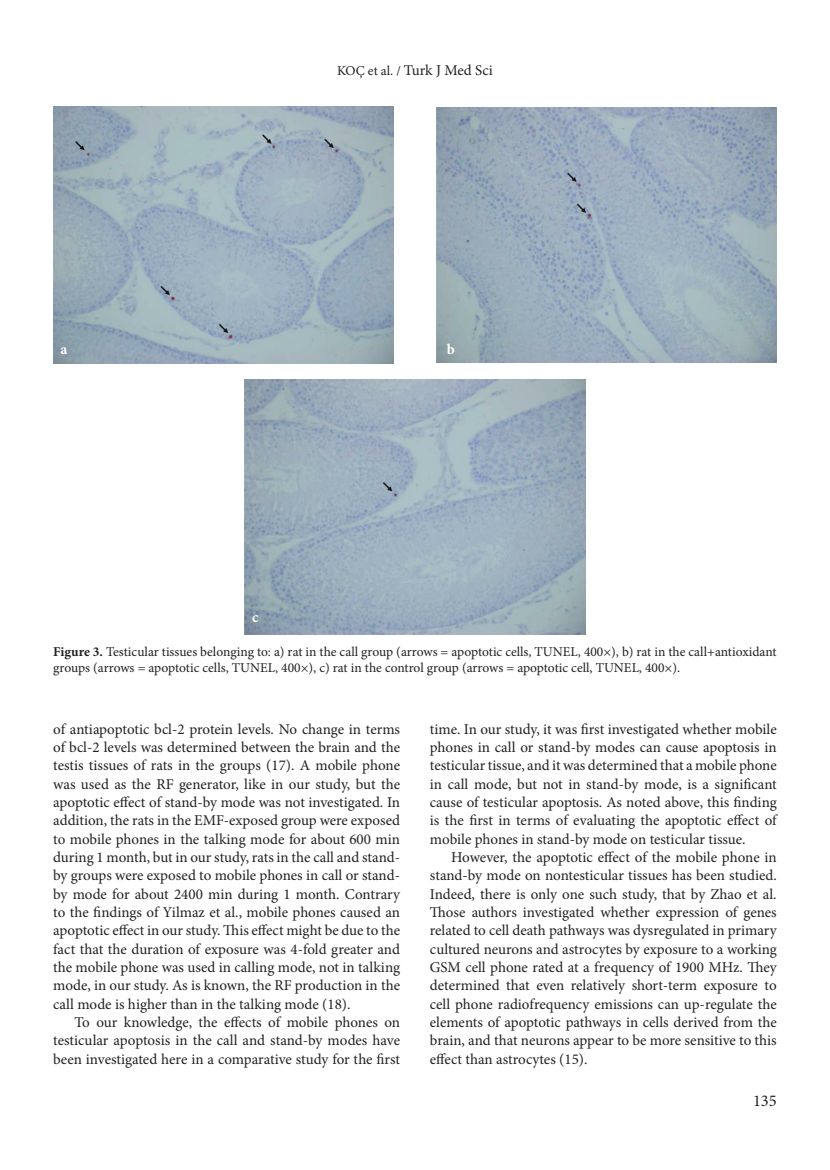
<style>
.page{position:relative;width:830px;height:1170px;background:#fff}
.page>*{position:absolute;margin:0;border:0;box-sizing:border-box;transform-origin:0 0}
.t1{font:16.5px "Minion Pro";color:#231f20}
.t2{font:15px/18.3px "Minion Pro";color:#231f20;text-align:justify}
.t3{font:700 15px "Minion Pro";color:#fff}
.t4{font:13.5px/16.5px "Minion Pro";color:#231f20}
.s1{font-size:13.5px}
.s2{font-weight:700}
</style>
<div class="page">
<img style="left:53px;top:106px;width:340px;height:257px">
<img style="left:436px;top:108px;width:340px;height:254px">
<img style="left:244px;top:380px;width:341px;height:254px">
<p class="t3" style="left:61px;top:338px;width:8px">a</p>
<p class="t2" style="left:337px;top:61px;width:157px"><span class="s1">KOÇ et al. /</span> Turk J Med Sci</p>
<p class="t3" style="left:252px;top:606px;width:8px">c</p>
<p class="t3" style="left:446px;top:338px;width:10px">b</p>
<p class="t4" style="left:53px;top:643px;width:724px"><span class="s2">Figure 3.</span> Testicular tissues belonging to: a) rat in the call group (arrows = apoptotic cells, TUNEL, 400×), b) rat in the call+antioxidant groups (arrows = apoptotic cells, TUNEL, 400×), c) rat in the control group (arrows = apoptotic cell, TUNEL, 400×).</p>
<p class="t2" style="left:53px;top:719px;width:348px">of antiapoptotic bcl-2 protein levels. No change in terms of bcl-2 levels was determined between the brain and the testis tissues of rats in the groups (17). A mobile phone was used as the RF generator, like in our study, but the apoptotic effect of stand-by mode was not investigated. In addition, the rats in the EMF-exposed group were exposed to mobile phones in the talking mode for about 600 min during 1 month, but in our study, rats in the call and stand&shy;by groups were exposed to mobile phones in call or stand&shy;by mode for about 2400 min during 1 month. Contrary to the findings of Yilmaz et al., mobile phones caused an apoptotic effect in our study. This effect might be due to the fact that the duration of exposure was 4-fold greater and the mobile phone was used in calling mode, not in talking mode, in our study. As is known, the RF production in the call mode is higher than in the talking mode (18).</p>
<p class="t2" style="left:53px;top:1012px;width:348px;text-indent:21px">To our knowledge, the effects of mobile phones on testicular apoptosis in the call and stand-by modes have been investigated here in a comparative study for the first</p>
<p class="t2" style="left:429px;top:719px;width:348px">time. In our study, it was first investigated whether mobile phones in call or stand-by modes can cause apoptosis in testicular tissue, and it was determined that a mobile phone in call mode, but not in stand-by mode, is a significant cause of testicular apoptosis. As noted above, this finding is the first in terms of evaluating the apoptotic effect of mobile phones in stand-by mode on testicular tissue.</p>
<p class="t2" style="left:429px;top:848px;width:348px;text-indent:21px">However, the apoptotic effect of the mobile phone in stand-by mode on nontesticular tissues has been studied.<br>Indeed, there is only one such study, that by Zhao et al.<br>Those authors investigated whether expression of genes related to cell death pathways was dysregulated in primary cultured neurons and astrocytes by exposure to a working GSM cell phone rated at a frequency of 1900 MHz. They determined that even relatively short-term exposure to cell phone radiofrequency emissions can up-regulate the elements of apoptotic pathways in cells derived from the brain, and that neurons appear to be more sensitive to this effect than astrocytes (15).</p>
<p class="t1" style="left:752px;top:1089px;width:25px">135</p>
</div>
